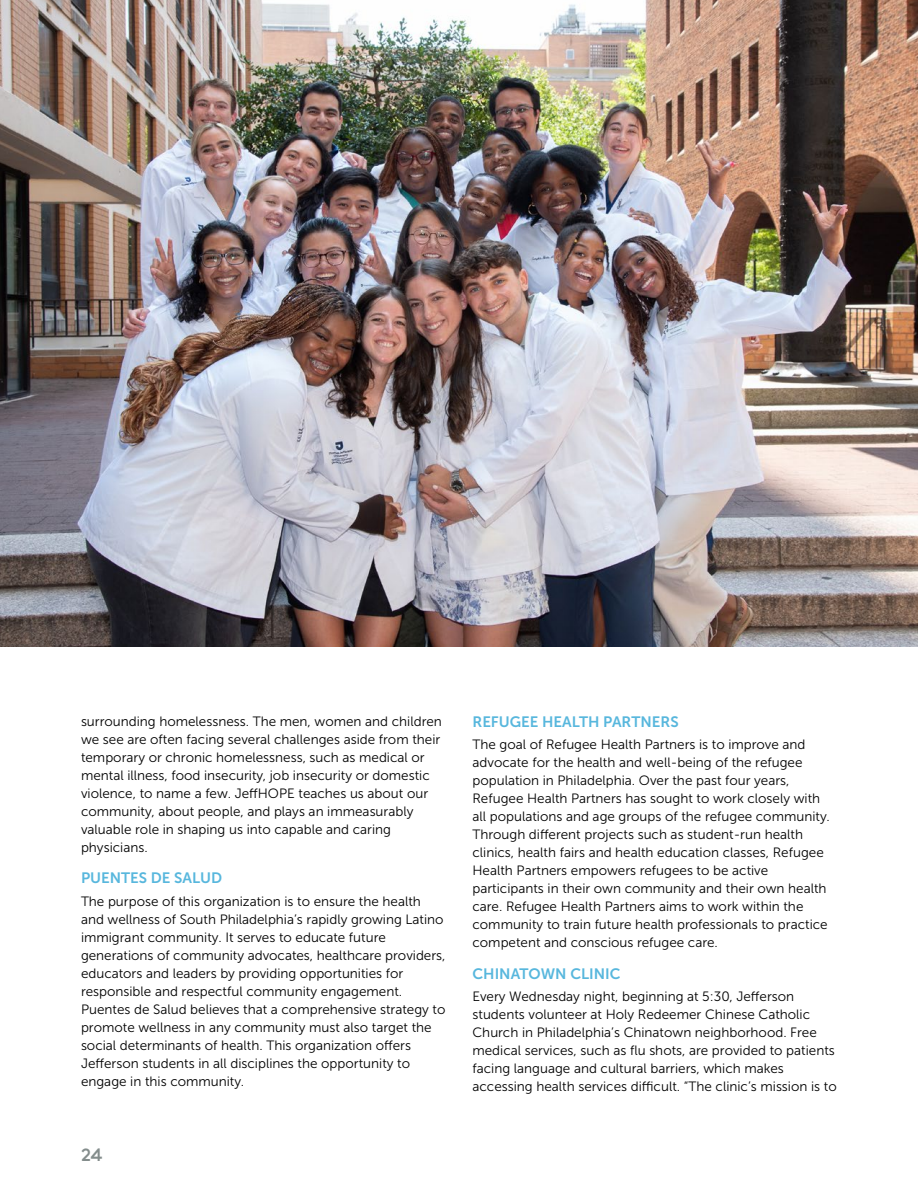
<style>
.page{position:relative;width:918px;height:1188px;background:#fff}
.page>*{position:absolute;margin:0;border:0;box-sizing:border-box;transform-origin:0 0}
.t1{font:500 18px "GT Haptik";color:#848d8c}
.t2{font:15px "Museo Sans 700";color:#58b7dd}
.t3{font:13.5px/18px "Museo Sans 300";color:#000}
</style>
<div class="page">
<img style="left:0;top:0;width:918px;height:647px">
<p class="t3" style="left:81px;top:712px;width:362px">surrounding homelessness. The men, women and children we see are often facing several challenges aside from their temporary or chronic homelessness, such as medical or mental illness, food insecurity, job insecurity or domestic violence, to name a few. JeffHOPE teaches us about our community, about people, and plays an immeasurably valuable role in shaping us into capable and caring physicians.</p>
<p class="t2" style="left:81px;top:870px;width:143px">PUENTES DE SALUD</p>
<p class="t3" style="left:81px;top:892px;width:366px">The purpose of this organization is to ensure the health and wellness of South Philadelphia’s rapidly growing Latino immigrant community. It serves to educate future generations of community advocates, healthcare providers, educators and leaders by providing opportunities for responsible and respectful community engagement.<br>Puentes de Salud believes that a comprehensive strategy to promote wellness in any community must also target the social determinants of health. This organization offers Jefferson students in all disciplines the opportunity to engage in this community.</p>
<h1 class="t1" style="left:81px;top:1144px;width:23px">24</h1>
<p class="t2" style="left:472px;top:713px;width:208px">REFUGEE HEALTH PARTNERS</p>
<p class="t3" style="left:472px;top:736px;width:359px">The goal of Refugee Health Partners is to improve and advocate for the health and well-being of the refugee population in Philadelphia. Over the past four years, Refugee Health Partners has sought to work closely with all populations and age groups of the refugee community.<br>Through different projects such as student-run health clinics, health fairs and health education classes, Refugee Health Partners empowers refugees to be active participants in their own community and their own health care. Refugee Health Partners aims to work within the community to train future health professionals to practice competent and conscious refugee care.</p>
<p class="t2" style="left:472px;top:965px;width:150px">CHINATOWN CLINIC</p>
<p class="t3" style="left:472px;top:988px;width:366px">Every Wednesday night, beginning at 5:30, Jefferson students volunteer at Holy Redeemer Chinese Catholic Church in Philadelphia’s Chinatown neighborhood. Free medical services, such as flu shots, are provided to patients facing language and cultural barriers, which makes accessing health services difficult. “The clinic’s mission is to</p>
</div>
